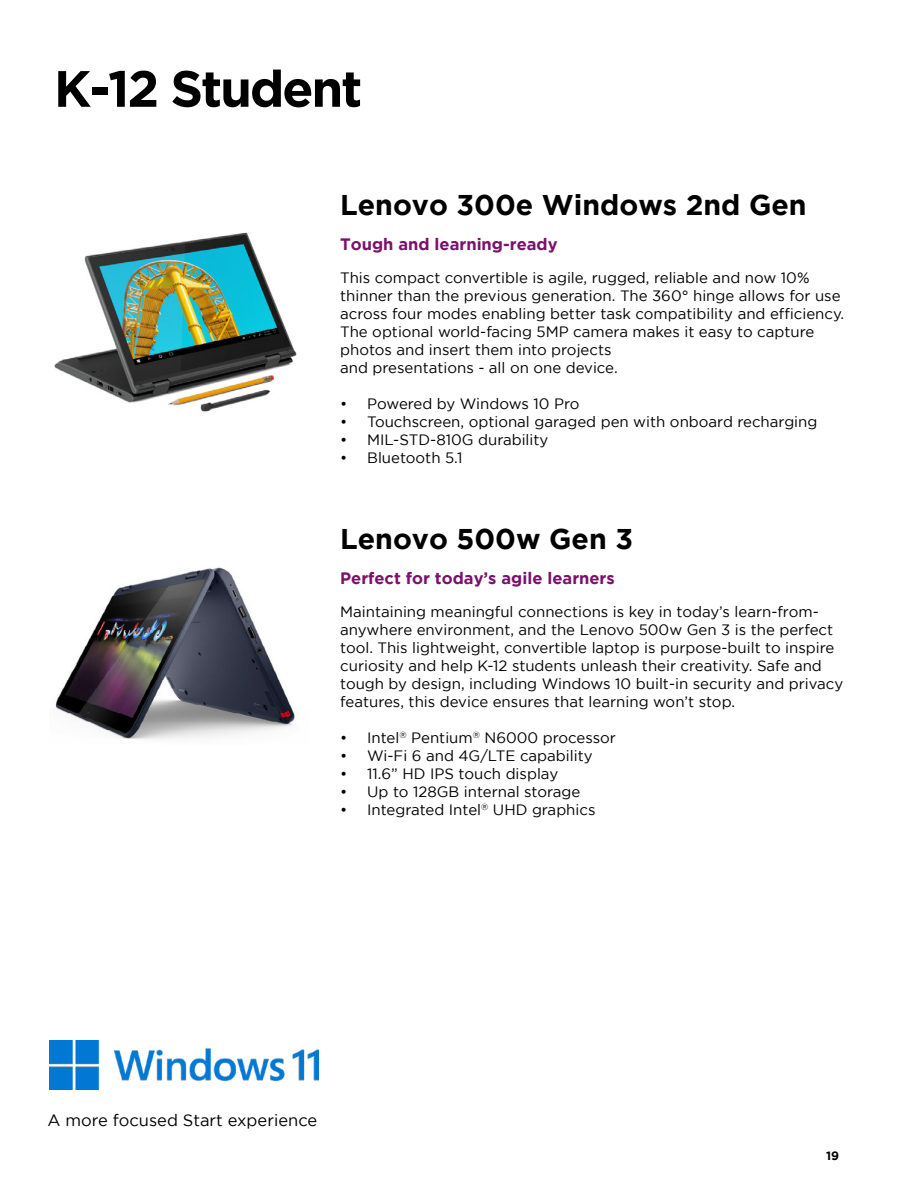
<style>
.page{position:relative;width:918px;height:1188px;background:#fff}
.page>*{position:absolute;margin:0;border:0;box-sizing:border-box;transform-origin:0 0}
.t1{font:700 51px "Gotham";letter-spacing:-.04em;color:#000}
.t2{font:700 28.5px "Gotham";color:#000}
.t3{font:700 16.5px "Gotham";color:#7a126b}
.t4{font:16.5px "Gotham";color:#000}
.t5{font:15px/18px "Gotham";color:#000}
.t6{font:700 12px "Gotham";color:#000}
</style>
<div class="page">
<img style="left:55px;top:567px;width:240px;height:172px">
<img style="left:54px;top:232px;width:243px;height:180px">
<img style="left:50px;top:1040px;width:269px;height:50px">
<h1 class="t1" style="left:54px;top:59px;width:310px">K-12 Student</h1>
<h2 class="t2" style="left:340px;top:188px;width:468px">Lenovo 300e Windows 2nd Gen</h2>
<p class="t3" style="left:340px;top:234px;width:219px">Tough and learning-ready</p>
<p class="t5" style="left:340px;top:268px;width:506px">This compact convertible is agile, rugged, reliable and now 10% thinner than the previous generation. The 360° hinge allows for use across four modes enabling better task compatibility and efficiency.<br>The optional world-facing 5MP camera makes it easy to capture photos and insert them into projects<br>and presentations - all on one device.</p>
<p class="t5" style="left:340px;top:394px;width:241px">• Powered by Windows 10 Pro</p>
<p class="t5" style="left:340px;top:412px;width:479px">• Touchscreen, optional garaged pen with onboard recharging</p>
<p class="t5" style="left:340px;top:430px;width:210px">• MIL-STD-810G durability</p>
<p class="t5" style="left:340px;top:448px;width:124px">• Bluetooth 5.1</p>
<h2 class="t2" style="left:340px;top:522px;width:294px">Lenovo 500w Gen 3</h2>
<p class="t3" style="left:340px;top:568px;width:276px">Perfect for today’s agile learners</p>
<p class="t5" style="left:340px;top:602px;width:505px">Maintaining meaningful connections is key in today’s learn-from&shy;anywhere environment, and the Lenovo 500w Gen 3 is the perfect tool. This lightweight, convertible laptop is purpose-built to inspire curiosity and help K-12 students unleash their creativity. Safe and tough by design, including Windows 10 built-in security and privacy features, this device ensures that learning won’t stop.</p>
<p class="t5" style="left:340px;top:728px;width:277px">• Intel<sup>®</sup> Pentium<sup>®</sup> N6000 processor</p>
<p class="t5" style="left:340px;top:746px;width:254px">• Wi-Fi 6 and 4G/LTE capability</p>
<p class="t5" style="left:340px;top:764px;width:220px">• 11.6” HD IPS touch display</p>
<p class="t5" style="left:340px;top:782px;width:242px">• Up to 128GB internal storage</p>
<p class="t5" style="left:340px;top:800px;width:257px">• Integrated Intel<sup>®</sup> UHD graphics</p>
<p class="t4" style="left:48px;top:1111px;width:271px">A more focused Start experience</p>
<p class="t6" style="left:826px;top:1149px;width:15px">19</p>
</div>
